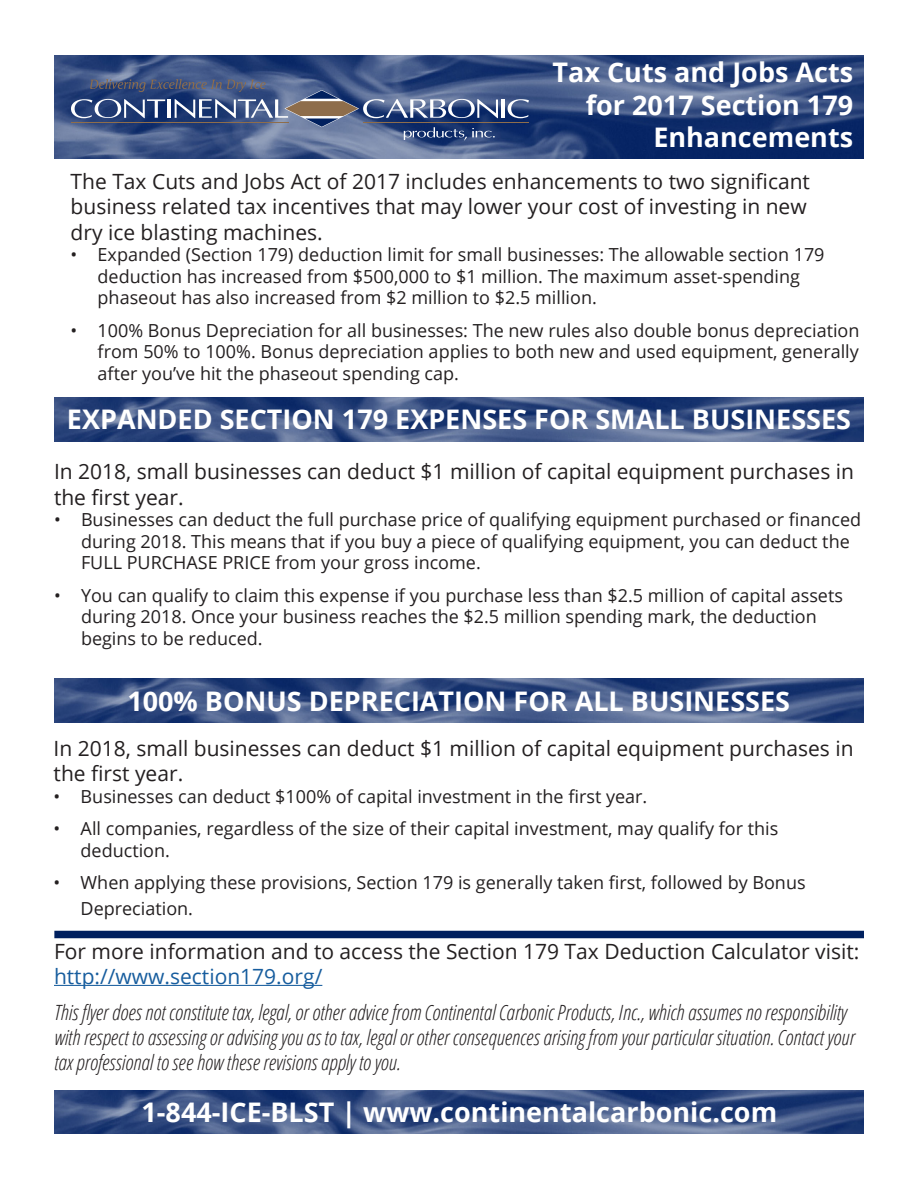
<style>
.page{position:relative;width:918px;height:1188px;background:#fff}
.page>*{position:absolute;margin:0;border:0;box-sizing:border-box;transform-origin:0 0}
.t1{font:700 27px/32.4px "Open Sans";color:#fff;text-align:right}
.t2{font:21px/25.2px "Open Sans";color:#231f20}
.t3{font:italic 300 condensed 21px/25.2px "Open Sans";color:#231f20}
.t4{font:18px/21.6px "Open Sans";color:#231f20}
.s1{color:#175d9e}
</style>
<div class="page">
<hr style="left:54px;top:985px;width:268px;height:1px;background:#175d9e">
<img style="left:54px;top:55px;width:810px;height:103px">
<hr style="left:502px;top:99px;width:3px;height:19px;background:#fff">
<svg style="left:508px;top:99px;width:21px;height:19px"></svg>
<hr style="left:363px;top:122px;width:166px;height:1px;background:#8e6d4b">
<svg style="left:71px;top:79px;width:427px;height:62px;background:#53648c"></svg>
<img style="left:54px;top:397px;width:810px;height:44px">
<img style="left:54px;top:678px;width:810px;height:44px">
<div style="left:54px;top:931px;width:810px;height:7px;background:#00205f"></div>
<img style="left:54px;top:1090px;width:810px;height:44px">
<p class="t1" style="left:553px;top:56px;width:302px">Tax Cuts and Jobs Acts for 2017 Section 179<br>Enhancements</p>
<p class="t2" style="left:71px;top:168px;width:741px">The Tax Cuts and Jobs Act of 2017 includes enhancements to two significant business related tax incentives that may lower your cost of investing in new</p>
<p class="t2" style="left:71px;top:219px;width:254px">dry ice blasting machines.</p>
<p class="t4" style="left:98px;top:243px;width:729px;text-indent:-27px">• Expanded (Section 179) deduction limit for small businesses: The allowable section 179 deduction has increased from $500,000 to $1 million. The maximum asset-spending phaseout has also increased from $2 million to $2.5 million.</p>
<p class="t4" style="left:98px;top:319px;width:763px;text-align:justify;text-indent:-27px">• 100% Bonus Depreciation for all businesses: The new rules also double bonus depreciation from 50% to 100%. Bonus depreciation applies to both new and used equipment, generally after you’ve hit the phaseout spending cap.</p>
<p class="t1" style="left:67px;top:402px;width:786px">EXPANDED SECTION 179 EXPENSES FOR SMALL BUSINESSES</p>
<p class="t2" style="left:54px;top:459px;width:802px">In 2018, small businesses can deduct $1 million of capital equipment purchases in the first year.</p>
<p class="t4" style="left:81px;top:508px;width:782px;text-indent:-27px">• Businesses can deduct the full purchase price of qualifying equipment purchased or financed during 2018. This means that if you buy a piece of qualifying equipment, you can deduct the<br>FULL PURCHASE PRICE from your gross income.</p>
<p class="t4" style="left:81px;top:584px;width:763px;text-indent:-27px">• You can qualify to claim this expense if you purchase less than $2.5 million of capital assets during 2018. Once your business reaches the $2.5 million spending mark, the deduction begins to be reduced.</p>
<p class="t1" style="left:127px;top:685px;width:664px">100% BONUS DEPRECIATION FOR ALL BUSINESSES</p>
<p class="t2" style="left:54px;top:735px;width:802px">In 2018, small businesses can deduct $1 million of capital equipment purchases in the first year.</p>
<p class="t4" style="left:54px;top:785px;width:595px">• Businesses can deduct $100% of capital investment in the first year.</p>
<p class="t4" style="left:81px;top:818px;width:699px;text-indent:-27px">• All companies, regardless of the size of their capital investment, may qualify for this deduction.</p>
<p class="t4" style="left:81px;top:870px;width:727px;line-height:25.2px;text-indent:-27px">• When applying these provisions, Section 179 is generally taken first, followed by Bonus<br>Depreciation.</p>
<p class="t2" style="left:54px;top:938px;width:807px">For more information and to access the Section 179 Tax Deduction Calculator visit: <span class="s1">http://www.section179.org/</span></p>
<p class="t3" style="left:54px;top:999px;width:802px">This flyer does not constitute tax, legal, or other advice from Continental Carbonic Products, Inc., which assumes no responsibility with respect to assessing or advising you as to tax, legal or other consequences arising from your particular situation. Contact your tax professional to see how these revisions apply to you.</p>
<p class="t1" style="left:141px;top:1095px;width:637px">1-844-ICE-BLST | www.continentalcarbonic.com</p>
</div>
